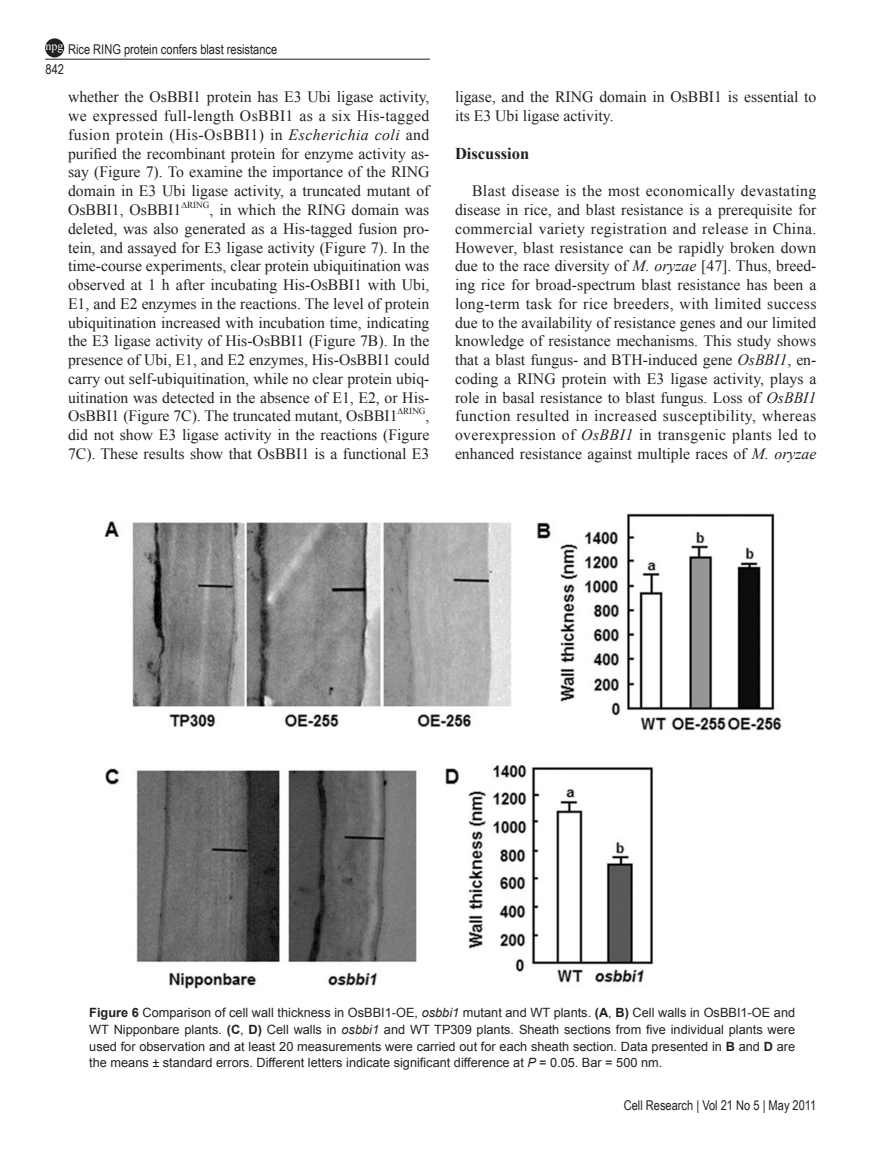
<style>
.page{position:relative;width:893px;height:1170px;background:#fff}
.page>*{position:absolute;margin:0;border:0;box-sizing:border-box;transform-origin:0 0}
.t1{font:16.5px "Times New Roman PS Bold MT2";color:#231f20}
.t2{font:15.75px/18.8px "Times New Roman";color:#231f20;text-align:justify}
.t3{font:15.75px "Times New Roman PSMT2";color:#231f20}
.t4{font:13.5px "Arial Narrow";color:#231f20}
.t5{font:12.75px "Arial MT2";color:#231f20}
.t6{font:12.75px "Arial";color:#231f20}
.t7{font:12px "Times New Roman";color:#fff}
.t8{font:9.15px "Times New Roman PSMT2";color:#231f20}
.s1{font-style:italic}
.s2{font-family:"Times New Roman"}
.s3{font-family:"Arial";font-weight:700}
.s4{font-family:"Arial";font-style:italic}
.s5{font-family:"Arial MT2"}
.s6{font-weight:700}
</style>
<div class="page">
<hr style="left:45px;top:59px;width:385px;height:1px;background:#231f20">
<div style="left:46px;top:39px;width:17px;height:18px;background:#231f20;border-radius:50%"></div>
<div style="left:45px;top:38px;width:19px;height:19px;border:2px solid #231f20;border-radius:50%"></div>
<img style="left:104px;top:513px;width:678px;height:476px">
<p class="t4" style="left:68px;top:39px;width:211px">Rice RING protein confers blast resistance</p>
<p class="t7" style="left:46px;top:38px;width:19px">npg</p>
<p class="t4" style="left:46px;top:59px;width:20px">842</p>
<p class="t2" style="left:68px;top:88px;width:363px">whether the OsBBI1 protein has E3 Ubi ligase activity, we expressed full-length OsBBI1 as a six His-tagged fusion protein (His-OsBBI1) in <span class="s1">Escherichia coli</span> and</p>
<p class="t3" style="left:68px;top:143px;width:363px">purified the recombinant protein for enzyme activity as<span class="s2">-</span></p>
<p class="t2" style="left:68px;top:162px;width:363px">say (Figure 7). To examine the importance of the RING domain in E3 Ubi ligase activity, a truncated mutant of OsBBI1, OsBBI1</p>
<p class="t8" style="left:181px;top:198px;width:30px">∆RING</p>
<p class="t2" style="left:68px;top:200px;width:363px;text-indent:141px">, in which the RING domain was deleted, was also generated as a His-tagged fusion pro&shy;tein, and assayed for E3 ligase activity (Figure 7). In the time-course experiments, clear protein ubiquitination was observed at 1 h after incubating His-OsBBI1 with Ubi, E1, and E2 enzymes in the reactions. The level of protein ubiquitination increased with incubation time, indicating the E3 ligase activity of His-OsBBI1 (Figure 7B). In the presence of Ubi, E1, and E2 enzymes, His-OsBBI1 could carry out self-ubiquitination, while no clear protein ubiq&shy;uitination was detected in the absence of E1, E2, or His-OsBBI1 (Figure 7C). The truncated mutant, OsBBI1</p>
<p class="t8" style="left:398px;top:405px;width:29px">∆RING</p>
<p class="t2" style="left:68px;top:406px;width:363px;text-indent:357px">, did not show E3 ligase activity in the reactions (Figure 7C). These results show that OsBBI1 is a functional E3</p>
<p class="t2" style="left:455px;top:87px;width:363px">ligase, and the RING domain in OsBBI1 is essential to its E3 Ubi ligase activity.</p>
<p class="t1" style="left:455px;top:142px;width:76px">Discussion</p>
<p class="t2" style="left:455px;top:181px;width:363px;text-indent:17px">Blast disease is the most economically devastating disease in rice, and blast resistance is a prerequisite for commercial variety registration and release in China.<br>However, blast resistance can be rapidly broken down due to the race diversity of <span class="s1">M. oryzae</span> [47]. Thus, breed&shy;ing rice for broad-spectrum blast resistance has been a long-term task for rice breeders, with limited success due to the availability of resistance genes and our limited knowledge of resistance mechanisms. This study shows that a blast fungus- and BTH-induced gene <span class="s1">OsBBI1</span>, en&shy;coding a RING protein with E3 ligase activity, plays a role in basal resistance to blast fungus. Loss of <span class="s1">OsBBI1 </span>function resulted in increased susceptibility, whereas overexpression of <span class="s1">OsBBI1</span> in transgenic plants led to enhanced resistance against multiple races of <span class="s1">M. oryzae</span></p>
<p class="t5" style="left:89px;top:1004px;width:707px"><span class="s3">Figure 6</span> Comparison of cell wall thickness in OsBBI1-OE, <span class="s4">osbbi1</span> mutant and WT plants. <span class="s3">(A</span>, <span class="s3">B)</span> Cell walls in OsBBI1-OE and</p>
<p class="t6" style="left:89px;top:1021px;width:707px"><span class="s5">WT Nipponbare plants.</span> <span class="s6">(C</span><span class="s5">,</span> <span class="s6">D)</span> <span class="s5">Cell walls in</span> <span class="s1">osbbi1</span> and WT TP309 plants. Sheath sections from five individual plants were</p>
<p class="t5" style="left:89px;top:1037px;width:707px">used for observation and at least 20 measurements were carried out for each sheath section. Data presented in <span class="s3">B</span> and <span class="s3">D</span> are</p>
<p class="t6" style="left:89px;top:1054px;width:575px">the means ± standard errors. Different letters indicate significant difference at <span class="s1">P</span> <span class="s5">= 0.05. Bar = 500 nm.</span></p>
<p class="t4" style="left:624px;top:1094px;width:194px">Cell Research | Vol 21 No 5 | May 2011</p>
</div>
